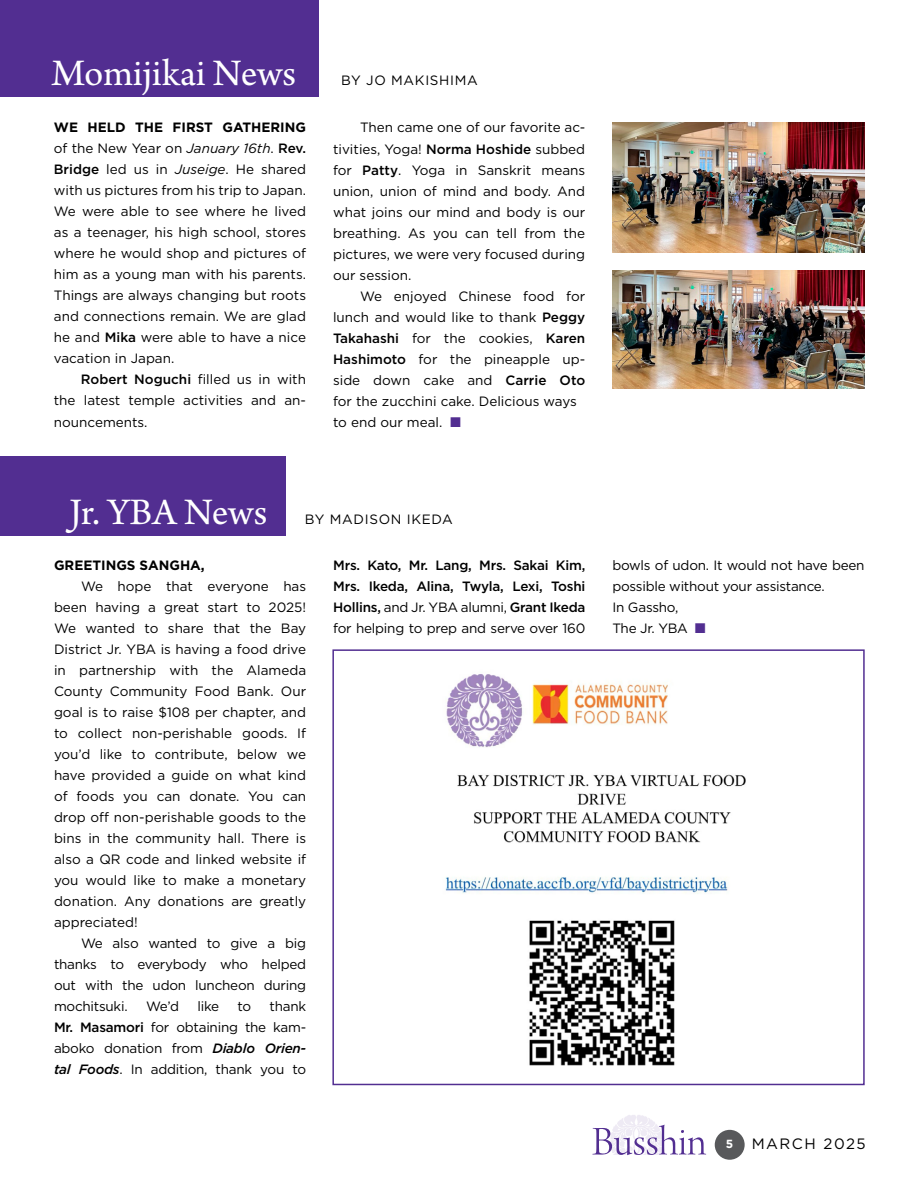
<style>
.page{position:relative;width:918px;height:1188px;background:#fff}
.page>*{position:absolute;margin:0;border:0;box-sizing:border-box;transform-origin:0 0}
.t1{font:39.45px "Arno Pro";color:#fff}
.t2{font:15px "Gotham";letter-spacing:.1em;color:#000}
.t3{font:13.5px/21px "Gotham";color:#000;text-align:justify}
.t4{font:500 13.5px/21px "Gotham";letter-spacing:-.02em;color:#000;text-align:justify}
.t5{font:13.5px/21px "Gotham";letter-spacing:-.02em;color:#000}
.t6{font:13.5px "Gotham";letter-spacing:.05em;color:#000}
.t7{font:700 13.5px "Gotham";color:#000}
.s1{font-weight:700}
.s2{font-style:italic}
.s3{font-weight:500}
.s4{font-family:"Monotype Sorts";color:#522e91}
.s5{font-weight:500;font-style:italic}
.s6{font-weight:400}
.s7{font-weight:700;font-size:11.85px;color:#fff}
</style>
<div class="page">
<div style="left:715px;top:1130px;width:30px;height:30px;background:#58595b;border-radius:50%"></div>
<img style="left:617px;top:1115px;width:48px;height:10px">
<svg style="left:592px;top:1125px;width:114px;height:30px"></svg>
<div style="left:0;top:0;width:319px;height:97px;background:#522e91"></div>
<div style="left:0;top:456px;width:285px;height:80px;background:#522e91"></div>
<img style="left:612px;top:122px;width:252px;height:130px">
<img style="left:612px;top:270px;width:252px;height:119px">
<img style="left:445px;top:674px;width:301px;height:392px">
<div style="left:332px;top:649px;width:533px;height:436px;border:2px solid #522e91"></div>
<h1 class="t1" style="left:51px;top:51px;width:246px">Momijikai News</h1>
<p class="t3" style="left:54px;top:117px;width:254px"><span class="s1">WE HELD THE FIRST GATHERING </span>of the New Year on <span class="s2">January 16th</span>. <span class="s3">Rev.<br>Bridge</span> led us in <span class="s2">Juseige</span>. He shared with us pictures from his trip to Japan.<br>We were able to see where he lived as a teenager, his high school, stores where he would shop and pictures of him as a young man with his parents.<br>Things are always changing but roots and connections remain. We are glad he and <span class="s3">Mika</span> were able to have a nice vacation in Japan.</p>
<p class="t3" style="left:54px;top:369px;width:254px;text-indent:27px"><span class="s3">Robert Noguchi</span> filled us in with the latest temple activities and an&shy;nouncements.</p>
<p class="t6" style="left:341px;top:72px;width:138px">BY JO MAKISHIMA</p>
<p class="t3" style="left:333px;top:117px;width:254px;text-indent:27px">Then came one of our favorite ac&shy;tivities, Yoga! <span class="s3">Norma Hoshide</span> subbed for <span class="s3">Patty</span>. Yoga in Sanskrit means union, union of mind and body. And what joins our mind and body is our breathing. As you can tell from the pictures, we were very focused during our session.</p>
<p class="t3" style="left:333px;top:285px;width:254px;text-align:left;text-indent:27px">We enjoyed Chinese food for lunch and would like to thank <span class="s3">Peggy<br>Takahashi</span> for the cookies, <span class="s3">Karen<br>Hashimoto</span> for the pineapple up&shy;side down cake and <span class="s3">Carrie Oto </span>for the zucchini cake. Delicious ways to end our meal. <span class="s4">n</span></p>
<h1 class="t1" style="left:69px;top:490px;width:199px">Jr. YBA News</h1>
<p class="t6" style="left:305px;top:511px;width:150px">BY MADISON IKEDA</p>
<p class="t7" style="left:54px;top:556px;width:152px">GREETINGS SANGHA,</p>
<p class="t3" style="left:54px;top:575px;width:254px;text-indent:27px">We hope that everyone has been having a great start to 2025!<br>We wanted to share that the Bay District Jr. YBA is having a food drive in partnership with the Alameda County Community Food Bank. Our goal is to raise $108 per chapter, and to collect non-perishable goods. If you’d like to contribute, below we have provided a guide on what kind of foods you can donate. You can drop off non-perishable goods to the bins in the community hall. There is also a QR code and linked website if you would like to make a monetary donation. Any donations are greatly appreciated!</p>
<p class="t3" style="left:54px;top:932px;width:254px;text-indent:27px">We also wanted to give a big thanks to everybody who helped out with the udon luncheon during mochitsuki.</p>
<p class="t3" style="left:54px;top:995px;width:254px;text-indent:216px">thank <span class="s3">Mr. Masamori</span> for obtaining the kam&shy;aboko donation from <span class="s5">Diablo Orien&shy;tal Foods</span>. In addition, thank you to</p>
<p class="t3" style="left:146px;top:995px;width:35px">We’d</p>
<p class="t3" style="left:197px;top:995px;width:23px">like</p>
<p class="t3" style="left:238px;top:995px;width:15px">to</p>
<p class="t4" style="left:333px;top:554px;width:254px">Mrs. Kato, Mr. Lang, Mrs. Sakai Kim, Mrs. Ikeda, Alina, Twyla, Lexi, Toshi Hollins, <span class="s6">and Jr. YBA alumni,</span> Grant Ikeda <span class="s6">for helping to prep and serve over 160</span></p>
<p class="t5" style="left:612px;top:554px;width:254px">bowls of udon. It would not have been possible without your assistance.<br>In Gassho,<br>The Jr. YBA <span class="s4">n</span></p>
<p class="t2" style="left:726px;top:1134px;width:141px"><span class="s7">5</span> MARCH 2025</p>
</div>
